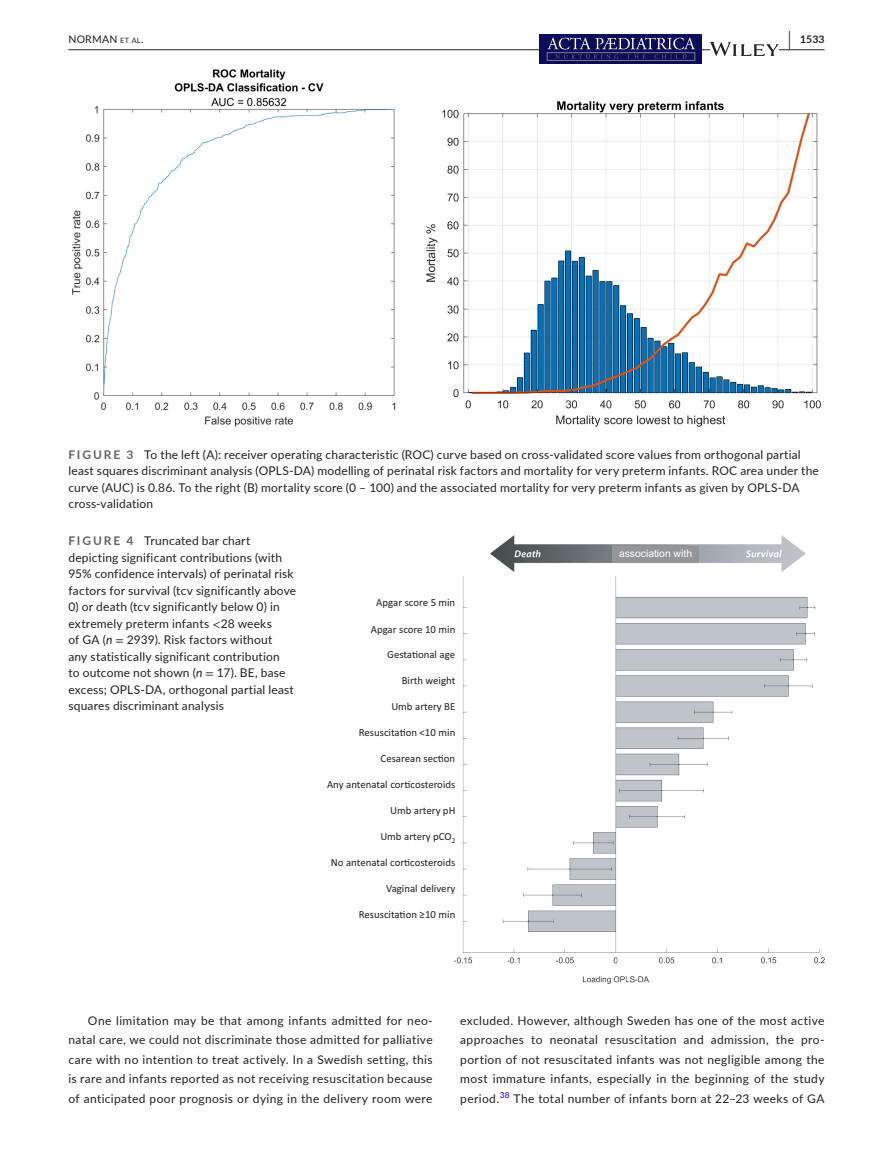
<style>
.page{position:relative;width:893px;height:1174px;background:#fff}
.page>*{position:absolute;margin:0;border:0;box-sizing:border-box;transform-origin:0 0}
.t1{font:12px/16.5px "Lato";letter-spacing:.015em;color:#231f20}
.t2{font:10.8px "Calibri";color:#231f20}
.t3{font:10.5px "Lato";letter-spacing:.02em;color:#231f20}
.t4{font:700 10.5px "Lato";color:#231f20}
.t5{font:10.35px "Arial";color:#fff}
.s1{font-size:7.35px}
.s2{font-size:19.5px}
.s3{font-weight:700;color:#636366}
.s4{font-family:"STIX"}
.s5{font-style:italic}
</style>
<div class="page">
<hr style="left:68px;top:49px;width:756px;height:1px;background:#231f20">
<div style="left:539px;top:34px;width:162px;height:30px;background:#0c0d5a"></div>
<div style="left:547px;top:52px;width:148px;height:9px;border:1px solid #808080"></div>
<svg style="left:547px;top:37px;width:148px;height:21px"></svg>
<svg style="left:710px;top:42px;width:69px;height:14px"></svg>
<img style="left:72px;top:69px;width:749px;height:358px">
<img style="left:491px;top:536px;width:314px;height:36px">
<div style="left:612px;top:546px;width:87px;height:16px;background:#939598"></div>
<img style="left:455px;top:577px;width:369px;height:406px">
<p class="t3" style="left:68px;top:31px;width:77px">NORMAN <span class="s1">et al</span>.</p>
<p class="t4" style="left:789px;top:31px;width:37px"><span class="s2">|</span> 1533</p>
<p class="t1" style="left:68px;top:446px;width:752px"><span class="s3">FIGURE 3</span> To the left (A): receiver operating characteristic (ROC) curve based on cross-validated score values from orthogonal partial least squares discriminant analysis (OPLS-DA) modelling of perinatal risk factors and mortality for very preterm infants. ROC area under the curve (AUC) is 0.86. To the right (B) mortality score (0 – 100) and the associated mortality for very preterm infants as given by OPLS-DA cross-validation</p>
<p class="t1" style="left:68px;top:532px;width:229px"><span class="s3">FIGURE 4</span> Truncated bar chart depicting significant contributions (with 95% confidence intervals) of perinatal risk factors for survival (tcv significantly above</p>
<p class="t1" style="left:68px;top:598px;width:227px">0) or death (tcv significantly below 0) in extremely preterm infants <span class="s4">&lt;</span>28 weeks<br>of GA (<span class="s5">n</span> <span class="s4">=</span> 2939). Risk factors without any statistically significant contribution<br>to outcome not shown (<span class="s5">n</span> <span class="s4">=</span> 17). BE, base excess; OPLS-DA, orthogonal partial least squares discriminant analysis</p>
<p class="t5" style="left:619px;top:546px;width:75px">association with</p>
<p class="t2" style="left:376px;top:596px;width:81px">Apgar score 5 min</p>
<p class="t2" style="left:371px;top:622px;width:86px">Apgar score 10 min</p>
<p class="t2" style="left:387px;top:648px;width:70px">Gesta onal age</p>
<p class="t2" style="left:402px;top:674px;width:55px">Birth weight</p>
<p class="t2" style="left:391px;top:700px;width:66px">Umb artery BE</p>
<p class="t2" style="left:359px;top:726px;width:98px">Resuscita on &lt;10 min</p>
<p class="t2" style="left:381px;top:752px;width:76px">Cesarean sec on</p>
<p class="t2" style="left:327px;top:778px;width:130px">Any antenatal cor costeroids</p>
<p class="t2" style="left:390px;top:804px;width:67px">Umb artery pH</p>
<p class="t2" style="left:380px;top:830px;width:77px">Umb artery pCO<sub>2</sub></p>
<p class="t2" style="left:331px;top:856px;width:126px">No antenatal cor costeroids</p>
<p class="t2" style="left:386px;top:882px;width:71px">Vaginal delivery</p>
<p class="t2" style="left:359px;top:908px;width:98px">Resuscita on ≥10 min</p>
<p class="t1" style="left:68px;top:1010px;width:366px;line-height:19.5px;text-align:justify;text-indent:20px">One limitation may be that among infants admitted for neo&shy;natal care, we could not discriminate those admitted for palliative care with no intention to treat actively. In a Swedish setting, this is rare and infants reported as not receiving resuscitation because of anticipated poor prognosis or dying in the delivery room were</p>
<p class="t1" style="left:460px;top:1010px;width:366px;line-height:19.5px;text-align:justify">excluded. However, although Sweden has one of the most active approaches to neonatal resuscitation and admission, the pro&shy;portion of not resuscitated infants was not negligible among the most immature infants, especially in the beginning of the study period.<sup>38</sup> The total number of infants born at 22–23 weeks of GA</p>
</div>
